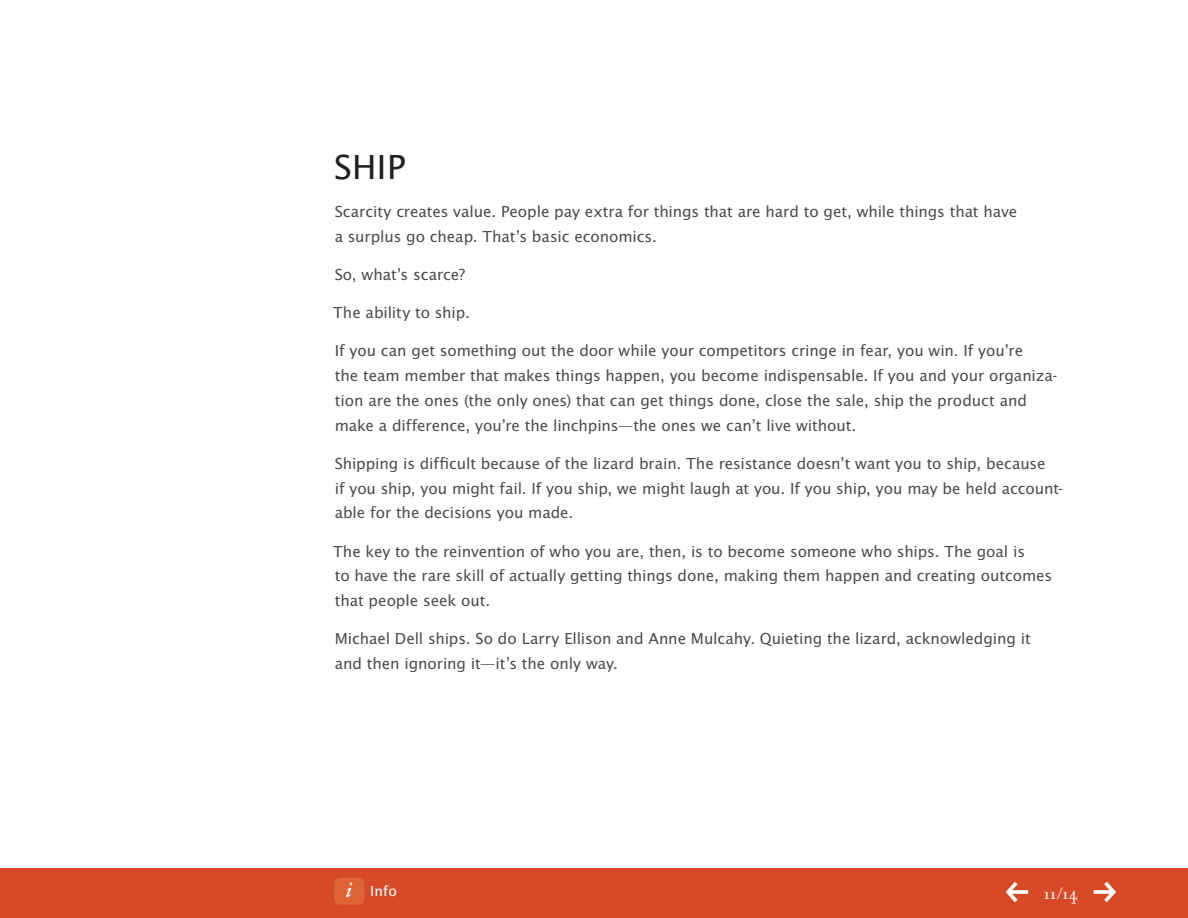
<style>
.page{position:relative;width:1188px;height:918px;background:#fff}
.page>*{position:absolute;margin:0;border:0;box-sizing:border-box;transform-origin:0 0}
.t1{font:36px "Lucida Sans EFOP";color:#231f20}
.t2{font:18px "Filosofia OT";color:#fff}
.t3{font:16.5px/24.8px "Lucida Sans EFOP";letter-spacing:-.005em;color:#4b4c4d}
.t4{font:15px "Lucida Sans EFOP";color:#fff}
</style>
<div class="page">
<div style="left:0;top:869px;width:1188px;height:49px;background:#d74a27"></div>
<div style="left:334px;top:878px;width:30px;height:27px;background:#df6335;border-radius:6px"></div>
<svg style="left:346px;top:883px;width:6px;height:14px"></svg>
<svg style="left:1006px;top:882px;width:22px;height:20px"></svg>
<svg style="left:1094px;top:882px;width:22px;height:20px"></svg>
<h1 class="t1" style="left:334px;top:147px;width:73px">SHIP</h1>
<p class="t3" style="left:335px;top:200px;width:684px">Scarcity creates value. People pay extra for things that are hard to get, while things that have a surplus go cheap. That’s basic economics.</p>
<p class="t3" style="left:335px;top:263px;width:132px">So, what’s scarce?</p>
<p class="t3" style="left:333px;top:301px;width:138px">The ability to ship.</p>
<p class="t3" style="left:335px;top:339px;width:724px">If you can get something out the door while your competitors cringe in fear, you win. If you’re<br>the team member that makes things happen, you become indispensable. If you and your organiza&shy;tion are the ones (the only ones) that can get things done, close the sale, ship the product and make a difference, you’re the linchpins—the ones we can’t live without.</p>
<p class="t3" style="left:335px;top:452px;width:730px">Shipping is difficult because of the lizard brain. The resistance doesn’t want you to ship, because<br>if you ship, you might fail. If you ship, we might laugh at you. If you ship, you may be held account&shy;able for the decisions you made.</p>
<p class="t3" style="left:333px;top:540px;width:720px">The key to the reinvention of who you are, then, is to become someone who ships. The goal is<br>to have the rare skill of actually getting things done, making them happen and creating outcomes that people seek out.</p>
<p class="t3" style="left:335px;top:627px;width:698px">Michael Dell ships. So do Larry Ellison and Anne Mulcahy. Quieting the lizard, acknowledging it and then ignoring it—it’s the only way.</p>
<p class="t4" style="left:370px;top:883px;width:28px">Info</p>
<p class="t2" style="left:1044px;top:884px;width:36px">11/14</p>
</div>
